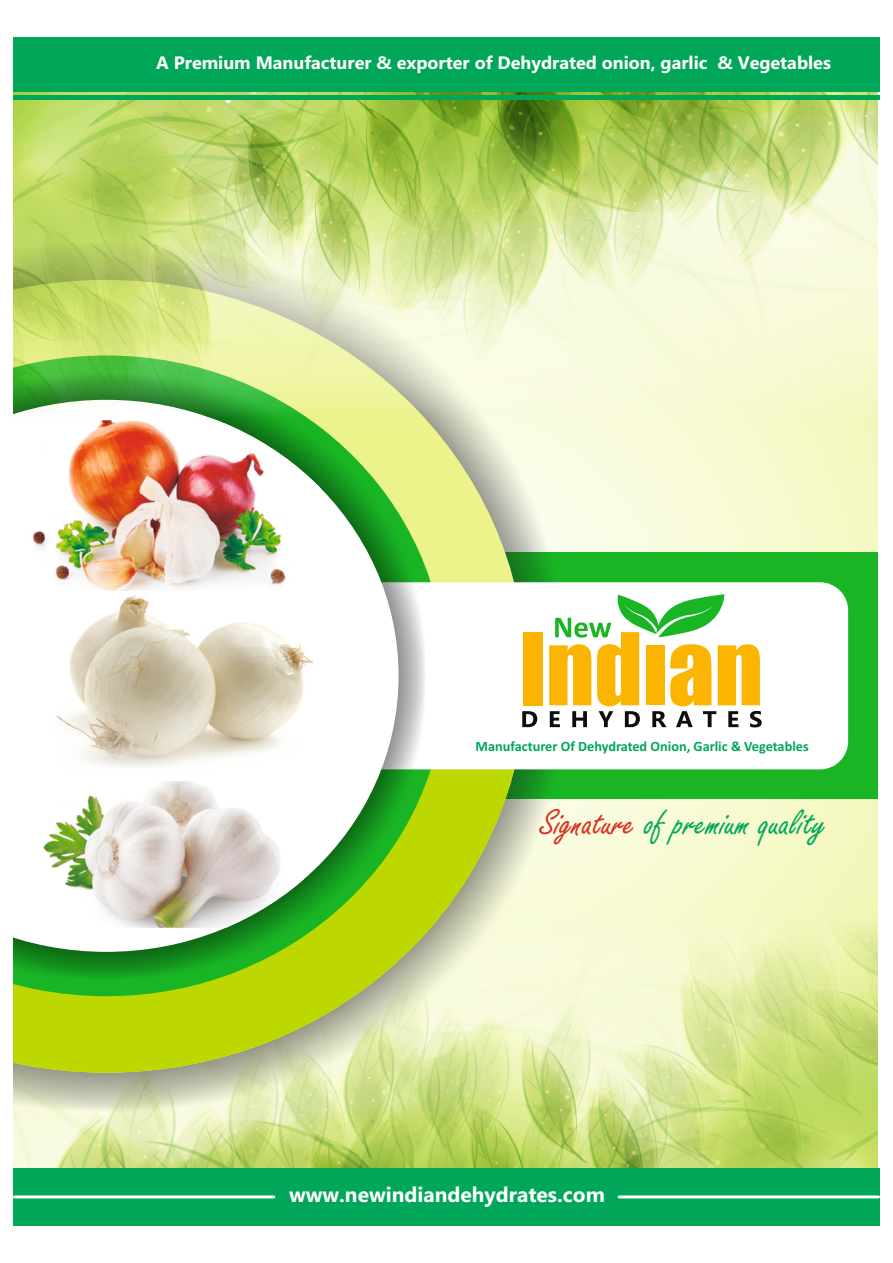
<style>
.page{position:relative;width:893px;height:1263px;background:#fff}
.page>*{position:absolute;margin:0;border:0;box-sizing:border-box;transform-origin:0 0}
.t1{font:39.15px "Freestyle Script";color:#00a759}
.t2{font:700 21px "Nirmala UI";color:#fff}
.t3{font:700 18px "Nirmala UI";color:#fff}
.t4{font:700 14.25px "Calibri";color:#00a759}
.s1{color:#dd2b1c}
</style>
<div class="page">
<img style="left:13px;top:799px;width:864px;height:369px">
<div style="left:429px;top:553px;width:448px;height:246px;background:#19b525"></div>
<div style="left:13px;top:240px;width:553px;height:872px;background:#151616;opacity:.69"></div>
<svg style="left:13px;top:769px;width:513px;height:304px;background:#cbdb66"></svg>
<svg style="left:13px;top:769px;width:432px;height:227px;background:#9acd2e"></svg>
<div style="left:426px;top:640px;width:422px;height:129px;background:#fff"></div>
<div style="left:13px;top:372px;width:413px;height:607px;background:#151616;opacity:.74"></div>
<svg style="left:13px;top:640px;width:386px;height:312px"></svg>
<img style="left:25px;top:640px;width:288px;height:155px">
<img style="left:35px;top:777px;width:268px;height:150px">
<img style="left:13px;top:91px;width:864px;height:549px">
<div style="left:13px;top:1168px;width:866px;height:57px;background:#00a759"></div>
<div style="left:13px;top:37px;width:866px;height:54px;background:#00a759"></div>
<hr style="left:13px;top:96px;width:866px;height:4px;background:#00a759">
<div style="left:523px;top:632px;width:19px;height:73px;background:#fbb400"></div>
<svg style="left:522px;top:711px;width:15px;height:16px"></svg>
<svg style="left:549px;top:594px;width:213px;height:133px;background:#ddd384"></svg>
<hr style="left:619px;top:1195px;width:259px;height:3px;background:#fff">
<hr style="left:14px;top:1195px;width:260px;height:3px;background:#fff">
<p class="t3" style="left:156px;top:56px;width:676px">A Premium Manufacturer &amp; exporter of Dehydrated onion, garlic &amp; Vegetables</p>
<p class="t4" style="left:476px;top:740px;width:335px">Manufacturer Of Dehydrated Onion, Garlic &amp; Vegetables</p>
<h1 class="t1" style="left:540px;top:808px;width:288px"><span class="s1">Signature</span> of premium quality</h1>
<p class="t2" style="left:289px;top:1187px;width:317px">www.newindiandehydrates.com</p>
</div>
